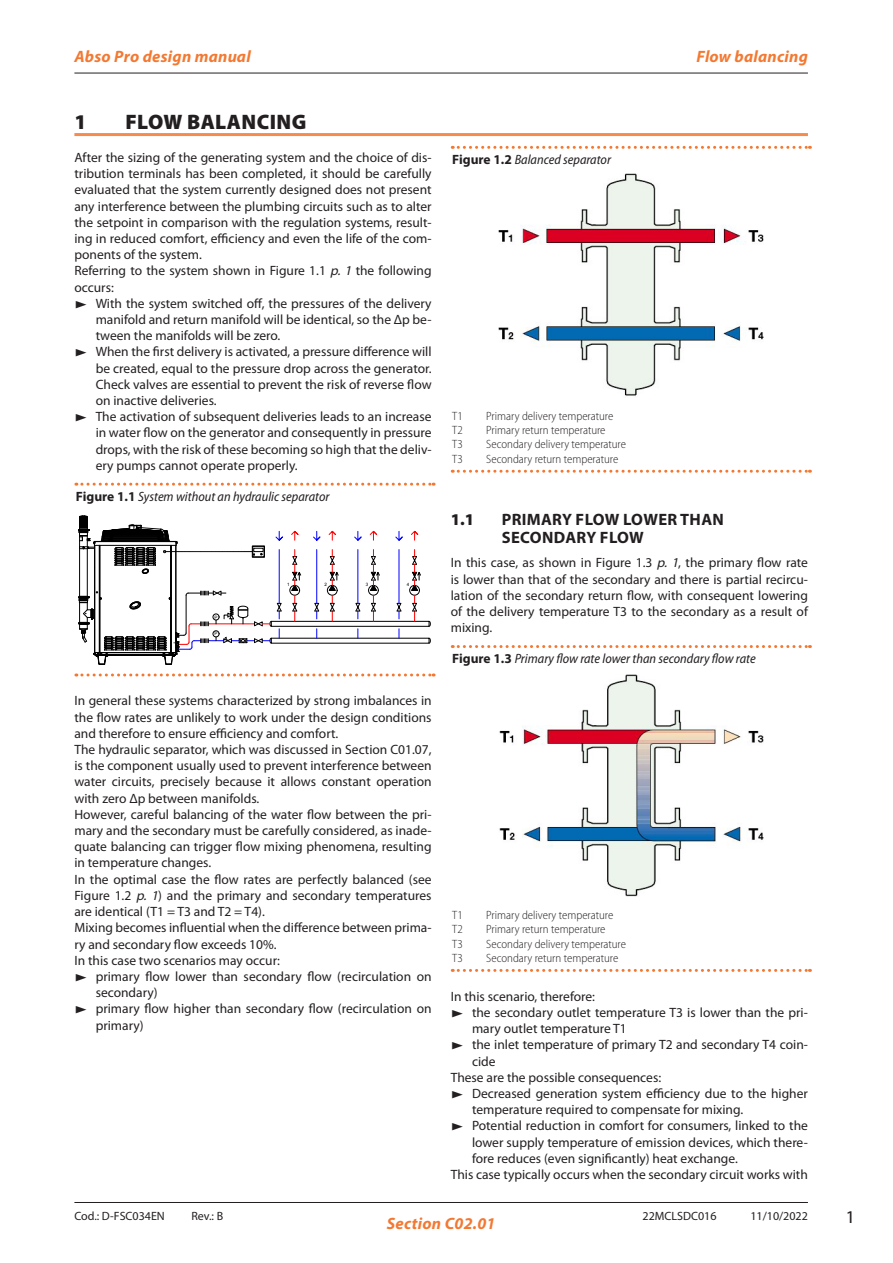
<style>
.page{position:relative;width:893px;height:1263px;background:#fff}
.page>*{position:absolute;margin:0;border:0;box-sizing:border-box;transform-origin:0 0}
.title1_en{font:900 21px "Myriad Pro";letter-spacing:.02em;color:#231f20}
.t1{font:semi-expanded 18px "Myriad Pro";color:#231f20}
.t2{font:italic 700 16.5px "Myriad Pro";letter-spacing:.015em;color:#f37932}
.title2_en{font:700 16.5px/18px "Myriad Pro";letter-spacing:.02em;color:#231f20}
.title2_en-2{font:900 16.5px "Myriad Pro";color:#231f20}
.normale_en{font:13.5px/16.2px "Myriad Pro";color:#231f20;text-align:justify}
.figureTitolo_en{font:italic semi-condensed 13.5px "Myriad Pro";color:#231f20}
.figureLegenda_en{font:300 semi-condensed 12px "Myriad Pro";color:#231f20}
.t3{font:12px "Myriad Pro";color:#231f20}
.t4{font:4.5px "Arial";color:#000}
.s1{font-style:italic}
.s2{font-weight:700;font-style:normal;font-stretch:normal}
</style>
<div class="page">
<hr style="left:74px;top:73px;width:734px;height:1px;background:#231f20">
<hr style="left:74px;top:1202px;width:734px;height:1px;background:#231f20">
<hr style="left:74px;top:133px;width:734px;height:3px;background:#f68b4c">
<div style="left:290px;top:585px;width:10px;height:10px;border:1px solid #000;border-radius:50%"></div>
<div style="left:271px;top:621px;width:158px;height:5px;border:1px solid #000"></div>
<svg style="left:291px;top:549px;width:10px;height:72px"></svg>
<svg style="left:314px;top:603px;width:5px;height:16px"></svg>
<svg style="left:355px;top:603px;width:5px;height:16px"></svg>
<svg style="left:396px;top:603px;width:5px;height:16px"></svg>
<svg style="left:291px;top:530px;width:7px;height:11px"></svg>
<div style="left:327px;top:585px;width:10px;height:10px;border:1px solid #000;border-radius:50%"></div>
<svg style="left:329px;top:549px;width:10px;height:72px"></svg>
<hr style="left:316px;top:549px;width:1px;height:54px;background:#00f">
<svg style="left:329px;top:530px;width:7px;height:11px"></svg>
<svg style="left:313px;top:531px;width:7px;height:10px"></svg>
<div style="left:368px;top:585px;width:10px;height:10px;border:1px solid #000;border-radius:50%"></div>
<svg style="left:370px;top:549px;width:10px;height:72px"></svg>
<hr style="left:358px;top:549px;width:1px;height:54px;background:#00f">
<svg style="left:370px;top:530px;width:7px;height:11px"></svg>
<svg style="left:354px;top:531px;width:8px;height:10px"></svg>
<div style="left:409px;top:585px;width:11px;height:10px;border:1px solid #000;border-radius:50%"></div>
<svg style="left:411px;top:549px;width:10px;height:72px"></svg>
<hr style="left:399px;top:549px;width:1px;height:54px;background:#00f">
<svg style="left:411px;top:530px;width:7px;height:11px"></svg>
<svg style="left:395px;top:531px;width:8px;height:10px"></svg>
<svg style="left:79px;top:515px;width:204px;height:150px"></svg>
<svg style="left:76px;top:483px;width:358px;height:3px"></svg>
<svg style="left:76px;top:673px;width:358px;height:3px"></svg>
<img style="left:498px;top:173px;width:266px;height:223px">
<svg style="left:452px;top:146px;width:358px;height:3px"></svg>
<svg style="left:452px;top:470px;width:358px;height:3px"></svg>
<img style="left:499px;top:674px;width:264px;height:223px">
<svg style="left:452px;top:645px;width:358px;height:3px"></svg>
<svg style="left:452px;top:969px;width:358px;height:3px"></svg>
<p class="t2" style="left:74px;top:46px;width:178px">Abso Pro design manual</p>
<p class="t2" style="left:696px;top:46px;width:113px">Flow balancing</p>
<p class="title1_en" style="left:74px;top:108px;width:14px">1</p>
<p class="title1_en" style="left:125px;top:108px;width:183px">FLOW BALANCING</p>
<p class="normale_en" style="left:74px;top:149px;width:359px">After the sizing of the generating system and the choice of dis&shy;tribution terminals has been completed, it should be carefully evaluated that the system currently designed does not present any interference between the plumbing circuits such as to alter the setpoint in comparison with the regulation systems, result&shy;ing in reduced comfort, efficiency and even the life of the com&shy;ponents of the system.</p>
<p class="normale_en" style="left:74px;top:263px;width:359px">Referring to the system shown in Figure 1.1 <span class="s1">p.1</span> the following occurs:</p>
<p class="normale_en" style="left:96px;top:295px;width:337px;text-indent:-21px">▶ With the system switched off, the pressures of the delivery manifold and return manifold will be identical, so the Δp be&shy;tween the manifolds will be zero.</p>
<p class="normale_en" style="left:96px;top:344px;width:337px;text-indent:-21px">▶ When the first delivery is activated, a pressure difference will be created, equal to the pressure drop across the generator.<br>Check valves are essential to prevent the risk of reverse flow on inactive deliveries.</p>
<p class="normale_en" style="left:96px;top:408px;width:337px;text-indent:-21px">▶ The activation of subsequent deliveries leads to an increase in water flow on the generator and consequently in pressure drops, with the risk of these becoming so high that the deliv&shy;ery pumps cannot operate properly.</p>
<p class="figureTitolo_en" style="left:76px;top:488px;width:255px"><span class="s2">Figure 1.1</span> System without an hydraulic separator</p>
<p class="t4" style="left:215px;top:614px;width:5px">P</p>
<p class="t4" style="left:215px;top:631px;width:5px">P</p>
<p class="t4" style="left:287px;top:581px;width:4px">1</p>
<p class="t4" style="left:325px;top:581px;width:4px">2</p>
<p class="t4" style="left:366px;top:581px;width:4px">3</p>
<p class="t4" style="left:407px;top:581px;width:4px">4</p>
<p class="normale_en" style="left:74px;top:693px;width:359px">In general these systems characterized by strong imbalances in the flow rates are unlikely to work under the design conditions and therefore to ensure efficiency and comfort.</p>
<p class="normale_en" style="left:74px;top:741px;width:359px">The hydraulic separator, which was discussed in Section C01.07, is the component usually used to prevent interference between water circuits, precisely because it allows constant operation with zero Δp between manifolds.</p>
<p class="normale_en" style="left:74px;top:806px;width:359px">However, careful balancing of the water flow between the pri&shy;mary and the secondary must be carefully considered, as inade&shy;quate balancing can trigger flow mixing phenomena, resulting in temperature changes.</p>
<p class="normale_en" style="left:74px;top:871px;width:359px">In the optimal case the flow rates are perfectly balanced (see Figure 1.2 <span class="s1">p. 1</span>) and the primary and secondary temperatures are identical (T1 = T3 and T2 = T4).</p>
<p class="normale_en" style="left:74px;top:919px;width:359px">Mixing becomes influential when the difference between prima&shy;ry and secondary flow exceeds 10%.</p>
<p class="normale_en" style="left:74px;top:952px;width:207px">In this case two scenarios may occur:</p>
<p class="normale_en" style="left:96px;top:968px;width:337px;text-indent:-21px">▶ primary flow lower than secondary flow (recirculation on secondary)</p>
<p class="normale_en" style="left:96px;top:1000px;width:337px;text-indent:-21px">▶ primary flow higher than secondary flow (recirculation on primary)</p>
<p class="figureTitolo_en" style="left:452px;top:151px;width:160px"><span class="s2">Figure 1.2</span> Balanced separator</p>
<p class="figureLegenda_en" style="left:452px;top:408px;width:12px">T1</p>
<p class="figureLegenda_en" style="left:486px;top:408px;width:129px">Primary delivery temperature</p>
<p class="figureLegenda_en" style="left:452px;top:423px;width:12px">T2</p>
<p class="figureLegenda_en" style="left:486px;top:423px;width:121px">Primary return temperature</p>
<p class="figureLegenda_en" style="left:452px;top:437px;width:12px">T3</p>
<p class="figureLegenda_en" style="left:486px;top:437px;width:141px">Secondary delivery temperature</p>
<p class="figureLegenda_en" style="left:452px;top:451px;width:12px">T3</p>
<p class="figureLegenda_en" style="left:486px;top:451px;width:133px">Secondary return temperature</p>
<p class="title2_en-2" style="left:451px;top:508px;width:25px">1.1</p>
<p class="title2_en" style="left:502px;top:510px;width:224px">PRIMARY FLOW LOWER THAN<br>SECONDARY FLOW</p>
<p class="normale_en" style="left:451px;top:555px;width:359px">In this case, as shown in Figure 1.3 <span class="s1">p. 1</span>, the primary flow rate is lower than that of the secondary and there is partial recircu&shy;lation of the secondary return flow, with consequent lowering of the delivery temperature T3 to the secondary as a result of mixing.</p>
<p class="figureTitolo_en" style="left:452px;top:650px;width:305px"><span class="s2">Figure 1.3</span> Primary flow rate lower than secondary flow rate</p>
<p class="figureLegenda_en" style="left:452px;top:907px;width:12px">T1</p>
<p class="figureLegenda_en" style="left:486px;top:907px;width:129px">Primary delivery temperature</p>
<p class="figureLegenda_en" style="left:452px;top:922px;width:12px">T2</p>
<p class="figureLegenda_en" style="left:486px;top:922px;width:121px">Primary return temperature</p>
<p class="figureLegenda_en" style="left:452px;top:936px;width:12px">T3</p>
<p class="figureLegenda_en" style="left:486px;top:936px;width:141px">Secondary delivery temperature</p>
<p class="figureLegenda_en" style="left:452px;top:951px;width:12px">T3</p>
<p class="figureLegenda_en" style="left:486px;top:951px;width:133px">Secondary return temperature</p>
<p class="normale_en" style="left:451px;top:988px;width:146px">In this scenario, therefore:</p>
<p class="normale_en" style="left:472px;top:1004px;width:337px;text-indent:-21px">▶ the secondary outlet temperature T3 is lower than the pri&shy;mary outlet temperature T1</p>
<p class="normale_en" style="left:472px;top:1037px;width:337px;text-indent:-21px">▶ the inlet temperature of primary T2 and secondary T4 coin&shy;cide</p>
<p class="normale_en" style="left:451px;top:1069px;width:212px">These are the possible consequences:</p>
<p class="normale_en" style="left:472px;top:1085px;width:337px;text-indent:-21px">▶ Decreased generation system efficiency due to the higher temperature required to compensate for mixing.</p>
<p class="normale_en" style="left:472px;top:1118px;width:337px;text-indent:-21px">▶ Potential reduction in comfort for consumers, linked to the lower supply temperature of emission devices, which there&shy;fore reduces (even significantly) heat exchange.</p>
<p class="normale_en" style="left:451px;top:1166px;width:359px">This case typically occurs when the secondary circuit works with</p>
<p class="t3" style="left:74px;top:1208px;width:92px">Cod.: D-FSC034EN</p>
<p class="t3" style="left:191px;top:1208px;width:33px">Rev.: B</p>
<p class="t3" style="left:643px;top:1208px;width:75px">22MCLSDC016</p>
<p class="t3" style="left:750px;top:1208px;width:59px">11/10/2022</p>
<h2 class="t1" style="left:845px;top:1205px;width:12px">1</h2>
<p class="t2" style="left:387px;top:1212px;width:110px">Section C02.01</p>
</div>
